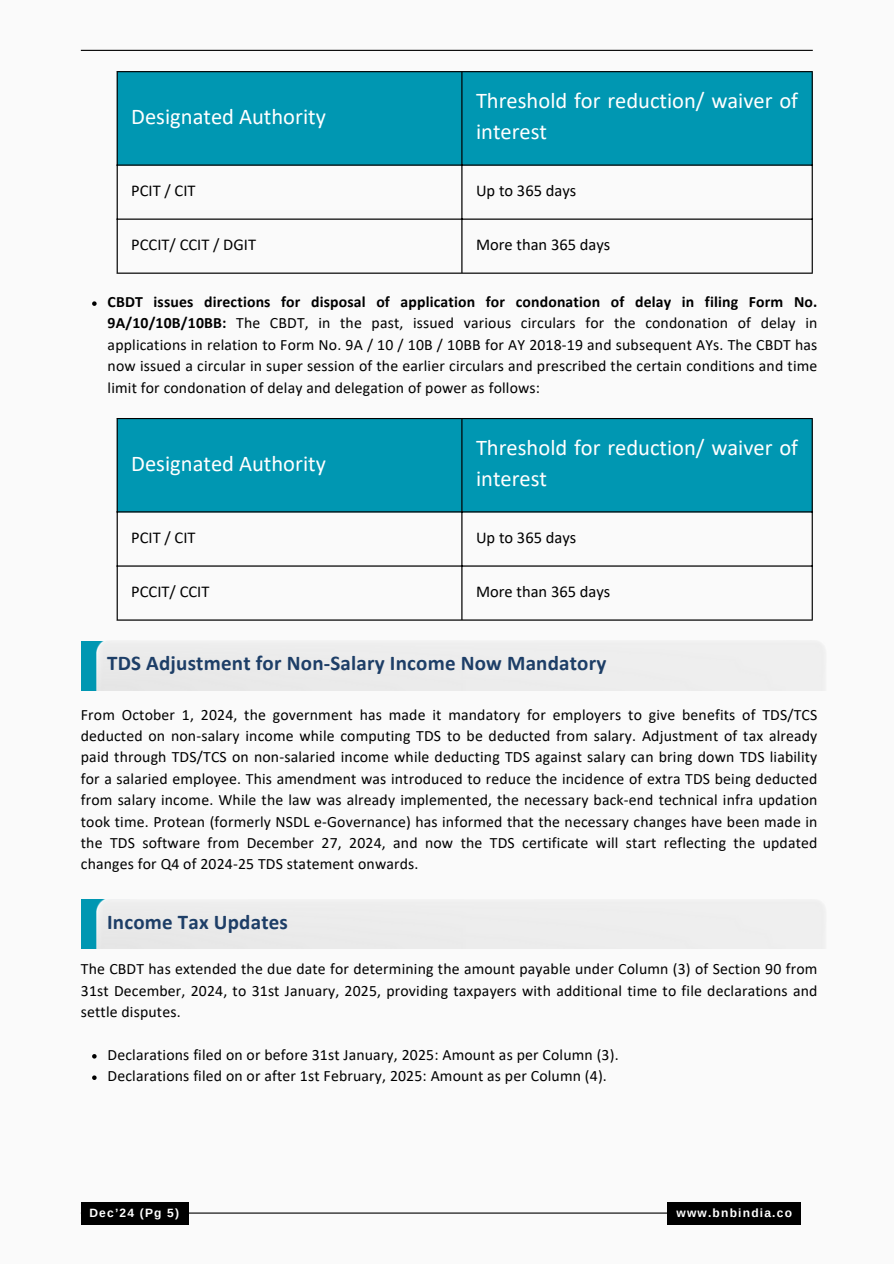
<style>
.page{position:relative;width:894px;height:1264px;background:#fff}
.page>*{position:absolute;margin:0;border:0;box-sizing:border-box;transform-origin:0 0}
.t1{font:22.5px/30.3px "Calibri";color:#fff}
.t2{font:700 21px "Calibri";letter-spacing:.01em;color:#1d3e67}
.t3{font:16.5px "Calibri";color:#000}
.t4{font:15.75px/21.3px "Calibri";letter-spacing:.01em;color:#000;text-align:justify}
.t5{font:700 12px "Arimo";letter-spacing:.1em;color:#fff}
.s1{font-weight:700}
</style>
<div class="page">
<div style="left:0;top:0;width:893px;height:1263px;background:#fafafa"></div>
<hr style="left:81px;top:50px;width:731px;height:1px;background:#000">
<hr style="left:81px;top:1212px;width:710px;height:1px;background:#000">
<div style="left:666px;top:1201px;width:134px;height:23px;background:#000"></div>
<div style="left:118px;top:72px;width:693px;height:92px;background:#0097b2"></div>
<hr style="left:117px;top:72px;width:1px;height:200px;background:#000">
<hr style="left:461px;top:72px;width:1px;height:200px;background:#000">
<hr style="left:811px;top:72px;width:1px;height:200px;background:#000">
<hr style="left:117px;top:71px;width:695px;height:1px;background:#000">
<hr style="left:117px;top:164px;width:695px;height:2px;background:#000">
<hr style="left:117px;top:218px;width:695px;height:2px;background:#000">
<hr style="left:117px;top:272px;width:695px;height:2px;background:#000">
<svg style="left:92px;top:301px;width:5px;height:5px"></svg>
<div style="left:118px;top:419px;width:693px;height:92px;background:#0097b2"></div>
<hr style="left:117px;top:419px;width:1px;height:200px;background:#000">
<hr style="left:461px;top:419px;width:1px;height:200px;background:#000">
<hr style="left:811px;top:419px;width:1px;height:200px;background:#000">
<hr style="left:117px;top:418px;width:695px;height:1px;background:#000">
<hr style="left:117px;top:511px;width:695px;height:1px;background:#000">
<hr style="left:117px;top:565px;width:695px;height:1px;background:#000">
<hr style="left:117px;top:619px;width:695px;height:1px;background:#000">
<div style="left:81px;top:641px;width:49px;height:49px;background:#0097b2"></div>
<div style="left:96px;top:641px;width:728px;height:49px;background:#ededed"></div>
<div style="left:81px;top:1201px;width:108px;height:23px;background:#000"></div>
<div style="left:81px;top:899px;width:49px;height:49px;background:#0097b2"></div>
<div style="left:96px;top:899px;width:728px;height:49px;background:#ededed"></div>
<svg style="left:92px;top:1054px;width:5px;height:4px"></svg>
<svg style="left:92px;top:1075px;width:5px;height:4px"></svg>
<p class="t1" style="left:131px;top:103px;width:196px">Designated Authority</p>
<p class="t1" style="left:476px;top:87px;width:323px">Threshold for reduction/ waiver of interest</p>
<p class="t3" style="left:131px;top:184px;width:66px">PCIT / CIT</p>
<p class="t3" style="left:476px;top:184px;width:102px">Up to 365 days</p>
<p class="t3" style="left:131px;top:238px;width:126px">PCCIT/ CCIT / DGIT</p>
<p class="t3" style="left:476px;top:238px;width:136px">More than 365 days</p>
<p class="t4" style="left:108px;top:292px;width:711px"><span class="s1">CBDT issues directions for disposal of application for condonation of delay in filing Form No.<br>9A/10/10B/10BB:</span> The CBDT, in the past, issued various circulars for the condonation of delay in applications in relation to Form No. 9A / 10 / 10B / 10BB for AY 2018-19 and subsequent AYs. The CBDT has now issued a circular in super session of the earlier circulars and prescribed the certain conditions and time limit for condonation of delay and delegation of power as follows:</p>
<p class="t1" style="left:131px;top:450px;width:196px">Designated Authority</p>
<p class="t1" style="left:476px;top:434px;width:323px">Threshold for reduction/ waiver of interest</p>
<p class="t3" style="left:131px;top:530px;width:66px">PCIT / CIT</p>
<p class="t3" style="left:476px;top:530px;width:102px">Up to 365 days</p>
<p class="t3" style="left:131px;top:584px;width:80px">PCCIT/ CCIT</p>
<p class="t3" style="left:476px;top:584px;width:136px">More than 365 days</p>
<p class="t2" style="left:107px;top:654px;width:500px">TDS Adjustment for Non-Salary Income Now Mandatory</p>
<p class="t4" style="left:81px;top:705px;width:737px">From October 1, 2024, the government has made it mandatory for employers to give benefits of TDS/TCS deducted on non-salary income while computing TDS to be deducted from salary. Adjustment of tax already paid through TDS/TCS on non-salaried income while deducting TDS against salary can bring down TDS liability for a salaried employee. This amendment was introduced to reduce the incidence of extra TDS being deducted from salary income. While the law was already implemented, the necessary back-end technical infra updation took time. Protean (formerly NSDL e-Governance) has informed that the necessary changes have been made in the TDS software from December 27, 2024, and now the TDS certificate will start reflecting the updated changes for Q4 of 2024-25 TDS statement onwards.</p>
<p class="t2" style="left:107px;top:913px;width:182px">Income Tax Updates</p>
<p class="t4" style="left:81px;top:959px;width:737px">The CBDT has extended the due date for determining the amount payable under Column (3) of Section 90 from 31st December, 2024, to 31st January, 2025, providing taxpayers with additional time to file declarations and settle disputes.</p>
<p class="t4" style="left:108px;top:1045px;width:512px">Declarations filed on or before 31st January, 2025: Amount as per Column (3).</p>
<h1 class="t4" style="left:108px;top:1066px;width:500px">Declarations filed on or after 1st February, 2025: Amount as per Column (4).</h1>
<h1 class="t5" style="left:89px;top:1206px;width:91px">Dec’24 (Pg 5)</h1>
<p class="t5" style="left:676px;top:1206px;width:117px">www.bnbindia.co</p>
</div>
